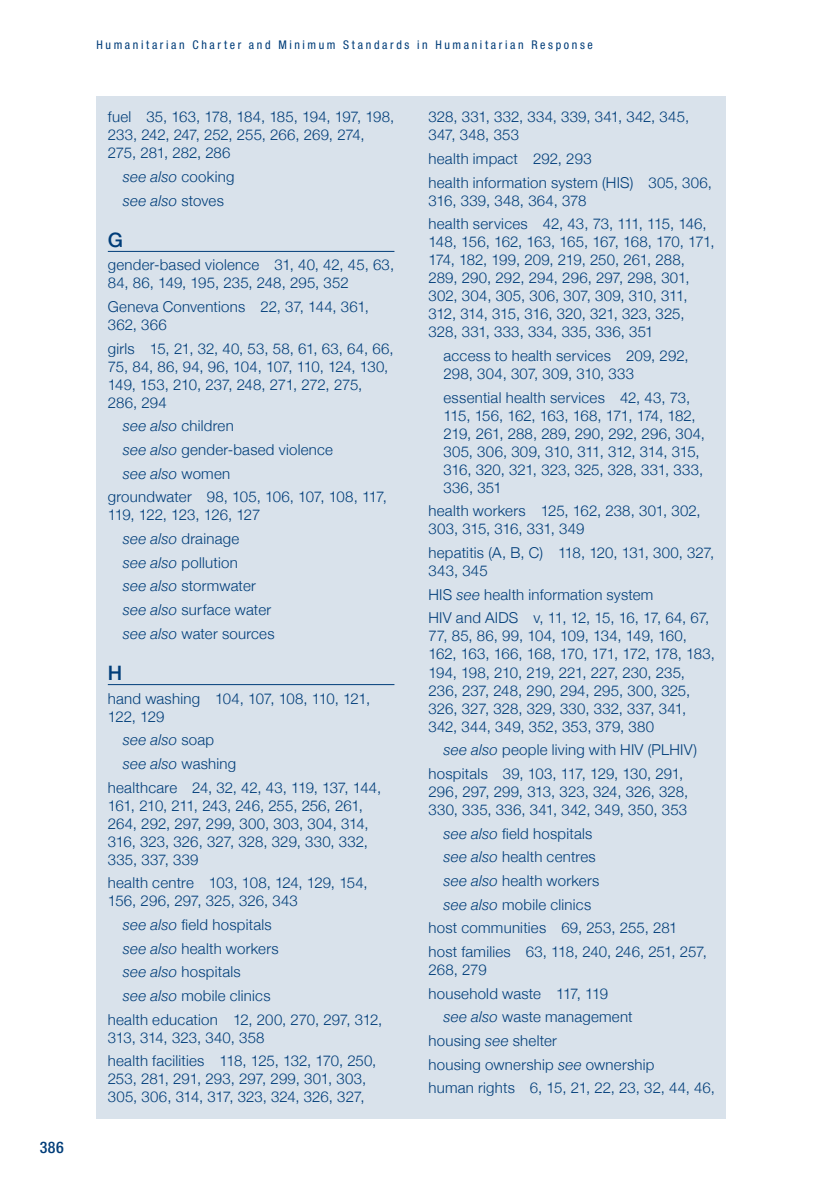
<style>
.page{position:relative;width:840px;height:1191px;background:#fff}
.page>*{position:absolute;margin:0;border:0;box-sizing:border-box;transform-origin:0 0}
.t1{font:500 20px "Helvetica Neue";color:#003d79}
.t2{font:500 condensed 16px "Helvetica Neue";color:#003d79}
.t3{font:300 15px/18px "Helvetica Neue";letter-spacing:.015em;color:#003d79}
.t4{font:300 15px/18px "Helvetica Neue";letter-spacing:-.01em;color:#003d79}
.t5{font:italic 300 15px/23.6px "Helvetica Neue";letter-spacing:.015em;color:#003d79}
.t6{font:condensed 12px "Helvetica Neue";letter-spacing:.22em;color:#003d79}
.s1{font-style:normal}
.s2{font-style:italic}
</style>
<div class="page">
<div style="left:96px;top:96px;width:630px;height:1023px;background:#d9e2eb"></div>
<hr style="left:108px;top:251px;width:286px;height:1px;background:#003d79">
<hr style="left:108px;top:684px;width:286px;height:1px;background:#003d79">
<p class="t2" style="left:40px;top:1137px;width:26px">386</p>
<p class="t6" style="left:96px;top:38px;width:497px">Humanitarian Charter and Minimum Standards in Humanitarian Response</p>
<p class="t4" style="left:108px;top:108px;width:288px">fuel 35, 163, 178, 184, 185, 194, 197, 198,<br>233, 242, 247, 252, 255, 266, 269, 274,<br>275, 281, 282, 286</p>
<p class="t5" style="left:123px;top:165px;width:113px">see also <span class="s1">cooking </span>see also <span class="s1">stoves</span></p>
<h1 class="t1" style="left:108px;top:228px;width:17px">G</h1>
<p class="t3" style="left:108px;top:256px;width:288px">gender-based violence 31, 40, 42, 45, 63,<br>84, 86, 149, 195, 235, 248, 295, 352</p>
<p class="t3" style="left:108px;top:297px;width:262px">Geneva Conventions 22, 37, 144, 361,<br>362, 366</p>
<p class="t4" style="left:108px;top:339px;width:287px">girls 15, 21, 32, 40, 53, 58, 61, 63, 64, 66,<br>75, 84, 86, 94, 96, 104, 107, 110, 124, 130,<br>149, 153, 210, 237, 248, 271, 272, 275,<br>286, 294</p>
<p class="t3" style="left:123px;top:417px;width:112px"><span class="s2">see also</span> children</p>
<p class="t3" style="left:123px;top:440px;width:212px"><span class="s2">see also</span> gender-based violence</p>
<p class="t5" style="left:123px;top:461px;width:109px">see also <span class="s1">women</span></p>
<p class="t3" style="left:108px;top:488px;width:280px">groundwater 98, 105, 106, 107, 108, 117,</p>
<p class="t3" style="left:123px;top:503px;width:153px;line-height:23.6px;text-indent:-15px">119, 122, 123, 126, 127 <span class="s2">see also</span> drainage<br><span class="s2">see also</span> pollution<br><span class="s2">see also</span> stormwater <span class="s2">see also</span> surface water <span class="s2">see also</span> water sources</p>
<h1 class="t1" style="left:108px;top:661px;width:16px">H</h1>
<p class="t3" style="left:108px;top:689px;width:264px">hand washing 104, 107, 108, 110, 121,<br>122, 129</p>
<p class="t5" style="left:123px;top:728px;width:93px">see also <span class="s1">soap</span></p>
<p class="t5" style="left:123px;top:751px;width:115px">see also <span class="s1">washing</span></p>
<p class="t3" style="left:108px;top:778px;width:275px">healthcare 24, 32, 42, 43, 119, 137, 144,</p>
<p class="t3" style="left:108px;top:796px;width:262px">161, 210, 211, 243, 246, 255, 256, 261,<br>264, 292, 297, 299, 300, 303, 304, 314,<br>316, 323, 326, 327, 328, 329, 330, 332,<br>335, 337, 339</p>
<p class="t3" style="left:108px;top:873px;width:261px">health centre 103, 108, 124, 129, 154,<br>156, 296, 297, 325, 326, 343</p>
<p class="t3" style="left:123px;top:915px;width:150px"><span class="s2">see also</span> field hospitals</p>
<p class="t3" style="left:123px;top:939px;width:157px"><span class="s2">see also</span> health workers</p>
<p class="t3" style="left:123px;top:962px;width:119px"><span class="s2">see also</span> hospitals</p>
<p class="t3" style="left:123px;top:986px;width:149px"><span class="s2">see also</span> mobile clinics</p>
<p class="t3" style="left:108px;top:1010px;width:276px">health education 12, 200, 270, 297, 312,</p>
<p class="t3" style="left:108px;top:1025px;width:270px;line-height:23.6px">313, 314, 323, 340, 358<br>health facilities 118, 125, 132, 170, 250,</p>
<p class="t3" style="left:108px;top:1069px;width:260px">253, 281, 291, 293, 297, 299, 301, 303,<br>305, 306, 314, 317, 323, 324, 326, 327,</p>
<p class="t3" style="left:428px;top:108px;width:262px">328, 331, 332, 334, 339, 341, 342, 345,<br>347, 348, 353</p>
<p class="t3" style="left:428px;top:146px;width:285px;line-height:23.6px">health impact 292, 293<br>health information system (HIS) 305, 306,</p>
<p class="t3" style="left:428px;top:188px;width:280px;line-height:23.6px">316, 339, 348, 364, 378<br>health services 42, 43, 73, 111, 115, 146,</p>
<p class="t3" style="left:428px;top:233px;width:287px">148, 156, 162, 163, 165, 167, 168, 170, 171, 174, 182, 199, 209, 219, 250, 261, 288, 289, 290, 292, 294, 296, 297, 298, 301, 302, 304, 305, 306, 307, 309, 310, 311, 312, 314, 315, 316, 320, 321, 323, 325, 328, 331, 333, 334, 335, 336, 351</p>
<p class="t3" style="left:443px;top:346px;width:246px">access to health services 209, 292,<br>298, 304, 307, 309, 310, 333</p>
<p class="t3" style="left:443px;top:388px;width:263px">essential health services 42, 43, 73,<br>115, 156, 162, 163, 168, 171, 174, 182,<br>219, 261, 288, 289, 290, 292, 296, 304,<br>305, 306, 309, 310, 311, 312, 314, 315,<br>316, 320, 321, 323, 325, 328, 331, 333,<br>336, 351</p>
<p class="t3" style="left:428px;top:502px;width:273px">health workers 125, 162, 238, 301, 302,<br>303, 315, 316, 331, 349</p>
<p class="t3" style="left:428px;top:543px;width:287px">hepatitis (A, B, C) 118, 120, 131, 300, 327,<br>343, 345</p>
<p class="t3" style="left:428px;top:582px;width:282px;line-height:23.6px">HIS <span class="s2">see</span> health information system<br>HIV and AIDS v, 11, 12, 15, 16, 17, 64, 67,</p>
<p class="t3" style="left:428px;top:627px;width:288px">77, 85, 86, 99, 104, 109, 134, 149, 160, 162, 163, 166, 168, 170, 171, 172, 178, 183, 194, 198, 210, 219, 221, 227, 230, 235, 236, 237, 248, 290, 294, 295, 300, 325, 326, 327, 328, 329, 330, 332, 337, 341, 342, 344, 349, 352, 353, 379, 380</p>
<p class="t3" style="left:428px;top:737px;width:270px;line-height:23.6px;text-indent:15px"><span class="s2">see also</span> people living with HIV (PLHIV) hospitals 39, 103, 117, 129, 130, 291,</p>
<p class="t3" style="left:428px;top:782px;width:261px">296, 297, 299, 313, 323, 324, 326, 328,<br>330, 335, 336, 341, 342, 349, 350, 353</p>
<p class="t3" style="left:443px;top:824px;width:150px"><span class="s2">see also</span> field hospitals</p>
<p class="t3" style="left:443px;top:847px;width:154px"><span class="s2">see also</span> health centres</p>
<p class="t3" style="left:443px;top:871px;width:157px"><span class="s2">see also</span> health workers</p>
<p class="t3" style="left:443px;top:895px;width:149px"><span class="s2">see also</span> mobile clinics</p>
<p class="t3" style="left:428px;top:918px;width:250px">host communities 69, 253, 255, 281</p>
<p class="t3" style="left:428px;top:942px;width:280px">host families 63, 118, 240, 246, 251, 257,</p>
<p class="t3" style="left:428px;top:960px;width:60px">268, 279</p>
<p class="t3" style="left:428px;top:984px;width:181px">household waste 117, 119</p>
<p class="t3" style="left:443px;top:1007px;width:191px"><span class="s2">see also</span> waste management</p>
<p class="t3" style="left:428px;top:1031px;width:130px">housing <span class="s2">see</span> shelter</p>
<p class="t3" style="left:428px;top:1055px;width:227px">housing ownership <span class="s2">see</span> ownership</p>
<p class="t3" style="left:428px;top:1078px;width:288px">human rights 6, 15, 21, 22, 23, 32, 44, 46,</p>
</div>
